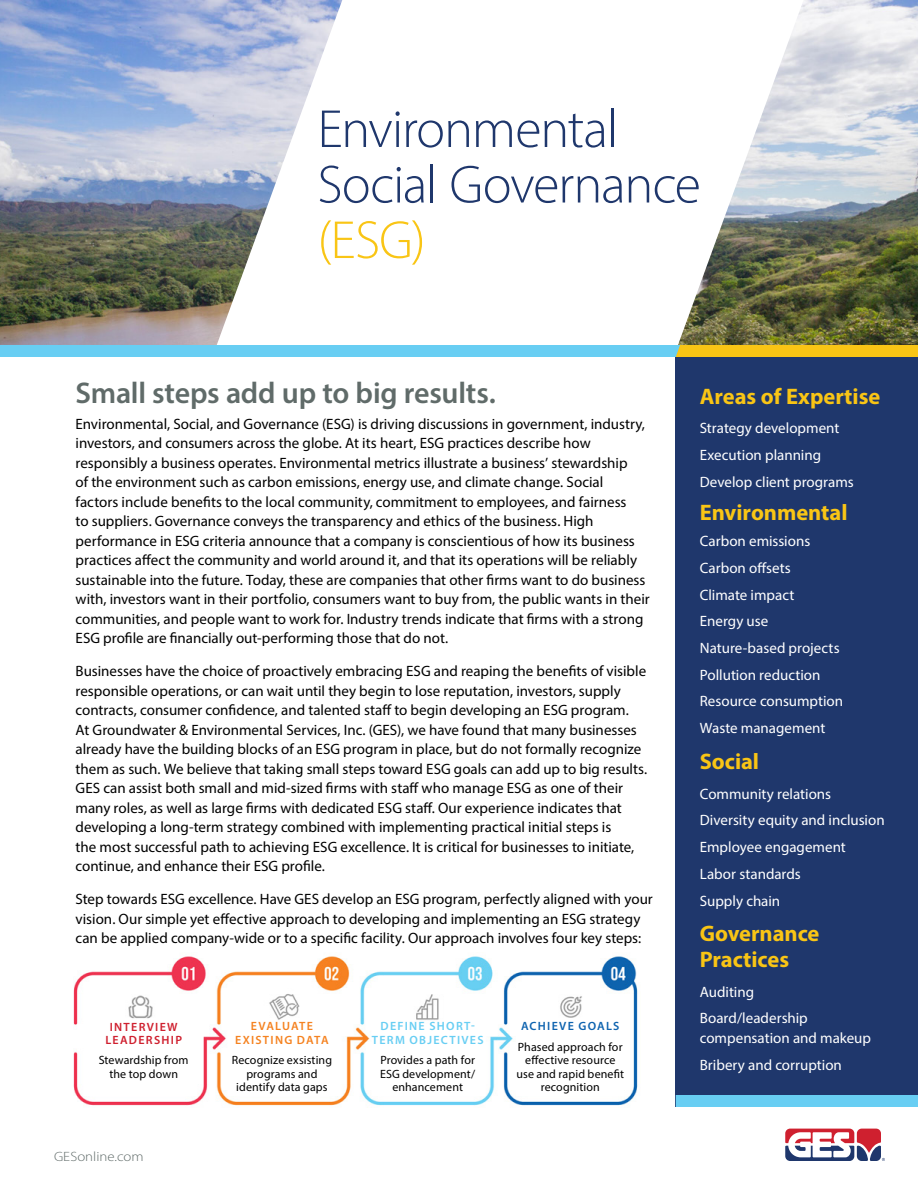
<style>
.page{position:relative;width:918px;height:1188px;background:#fff}
.page>*{position:absolute;margin:0;border:0;box-sizing:border-box;transform-origin:0 0}
.t1{font:300 54px/55.5px "Myriad Pro";letter-spacing:-.025em;color:#1f376c}
.t2{font:300 54px "Myriad Pro";color:#f9c515}
.t3{font:600 30px "Myriad Pro";letter-spacing:-.01em;color:#606b69}
.t4{font:700 22.5px/25.5px "Myriad Pro";letter-spacing:-.005em;color:#f9c515}
.t5{font:15px/19.5px "Myriad Pro";color:#000}
.t6{font:15px/26.7px "Myriad Pro";color:#fff}
.t7{font:300 13.5px "Myriad Pro";letter-spacing:.005em;color:#606b69;scale:1.1 1}
.t8{font:12px/13.5px "Myriad Pro";letter-spacing:.01em;color:#000;text-align:center}
.t9{font:600 12px/13.5px "Myriad Pro";letter-spacing:.11em;color:#68cef3;text-align:center}
.t10{font:600 12px/13.5px "Myriad Pro";letter-spacing:.1em;color:#f58220;text-align:center}
.t11{font:600 12px/13.5px "Myriad Pro";letter-spacing:.11em;color:#cf202f;text-align:center}
.t12{font:600 12px "Myriad Pro";letter-spacing:.11em;color:#0e63af}
</style>
<div class="page">
<svg style="left:785px;top:1129px;width:100px;height:32px"></svg>
<img style="left:0;top:0;width:918px;height:345px">
<svg style="left:215px;top:0;width:589px;height:345px"></svg>
<div style="left:676px;top:351px;width:242px;height:756px;background:#1f376c"></div>
<div style="left:0;top:345px;width:918px;height:12px;background:#68cef3"></div>
<div style="left:676px;top:1095px;width:242px;height:12px;background:#68cef3"></div>
<div style="left:678px;top:345px;width:240px;height:12px;background:#f9c515"></div>
<img style="left:74px;top:956px;width:564px;height:150px">
<h1 class="t1" style="left:318px;top:101px;width:385px">Environmental<br>Social Governance</h1>
<h1 class="t2" style="left:318px;top:208px;width:110px">(ESG)</h1>
<h2 class="t3" style="left:76px;top:374px;width:422px">Small steps add up to big results.</h2>
<p class="t5" style="left:76px;top:414px;width:576px">Environmental, Social, and Governance (ESG) is driving discussions in government, industry, investors, and consumers across the globe. At its heart, ESG practices describe how responsibly a business operates. Environmental metrics illustrate a business’ stewardship<br>of the environment such as carbon emissions, energy use, and climate change. Social factors include benefits to the local community, commitment to employees, and fairness<br>to suppliers. Governance conveys the transparency and ethics of the business. High performance in ESG criteria announce that a company is conscientious of how its business practices affect the community and world around it, and that its operations will be reliably sustainable into the future. Today, these are companies that other firms want to do business with, investors want in their portfolio, consumers want to buy from, the public wants in their communities, and people want to work for. Industry trends indicate that firms with a strong ESG profile are financially out-performing those that do not.</p>
<p class="t5" style="left:76px;top:661px;width:573px">Businesses have the choice of proactively embracing ESG and reaping the benefits of visible responsible operations, or can wait until they begin to lose reputation, investors, supply contracts, consumer confidence, and talented staff to begin developing an ESG program.<br>At Groundwater &amp; Environmental Services, Inc. (GES), we have found that many businesses already have the building blocks of an ESG program in place, but do not formally recognize them as such. We believe that taking small steps toward ESG goals can add up to big results.<br>GES can assist both small and mid-sized firms with staff who manage ESG as one of their many roles, as well as large firms with dedicated ESG staff. Our experience indicates that developing a long-term strategy combined with implementing practical initial steps is<br>the most successful path to achieving ESG excellence. It is critical for businesses to initiate, continue, and enhance their ESG profile.</p>
<p class="t5" style="left:76px;top:889px;width:579px">Step towards ESG excellence. Have GES develop an ESG program, perfectly aligned with your vision. Our simple yet effective approach to developing and implementing an ESG strategy can be applied company-wide or to a specific facility. Our approach involves four key steps:</p>
<p class="t11" style="left:105px;top:1019px;width:78px">INTERVIEW<br>LEADERSHIP</p>
<p class="t8" style="left:99px;top:1053px;width:91px">Stewardship from the top down</p>
<p class="t7" style="left:54px;top:1148px;width:83px">GESonline.com</p>
<p class="t10" style="left:235px;top:1019px;width:95px">EVALUATE<br>EXISTING DATA</p>
<p class="t8" style="left:232px;top:1053px;width:102px">Recognize exsisting programs and identify data gaps</p>
<p class="t9" style="left:372px;top:1019px;width:113px">DEFINE SHORT-<br>TERM OBJECTIVES</p>
<p class="t8" style="left:380px;top:1053px;width:97px">Provides a path for<br>ESG development/ enhancement</p>
<p class="t12" style="left:521px;top:1019px;width:100px">ACHIEVE GOALS</p>
<p class="t8" style="left:516px;top:1040px;width:109px">Phased approach for effective resource use and rapid benefit recognition</p>
<h3 class="t4" style="left:700px;top:383px;width:182px">Areas of Expertise</h3>
<p class="t6" style="left:700px;top:415px;width:155px">Strategy development<br>Execution planning<br>Develop client programs</p>
<h3 class="t4" style="left:700px;top:498px;width:149px">Environmental</h3>
<p class="t6" style="left:700px;top:528px;width:145px">Carbon emissions<br>Carbon offsets<br>Climate impact<br>Energy use<br>Nature-based projects<br>Pollution reduction<br>Resource consumption<br>Waste management</p>
<h3 class="t4" style="left:700px;top:748px;width:61px">Social</h3>
<p class="t6" style="left:700px;top:780px;width:186px">Community relations<br>Diversity equity and inclusion<br>Employee engagement<br>Labor standards<br>Supply chain</p>
<h3 class="t4" style="left:700px;top:920px;width:121px">Governance<br>Practices</h3>
<p class="t6" style="left:700px;top:978px;width:110px">Auditing<br>Board/leadership</p>
<p class="t6" style="left:700px;top:1024px;width:173px">compensation and makeup<br>Bribery and corruption</p>
</div>
